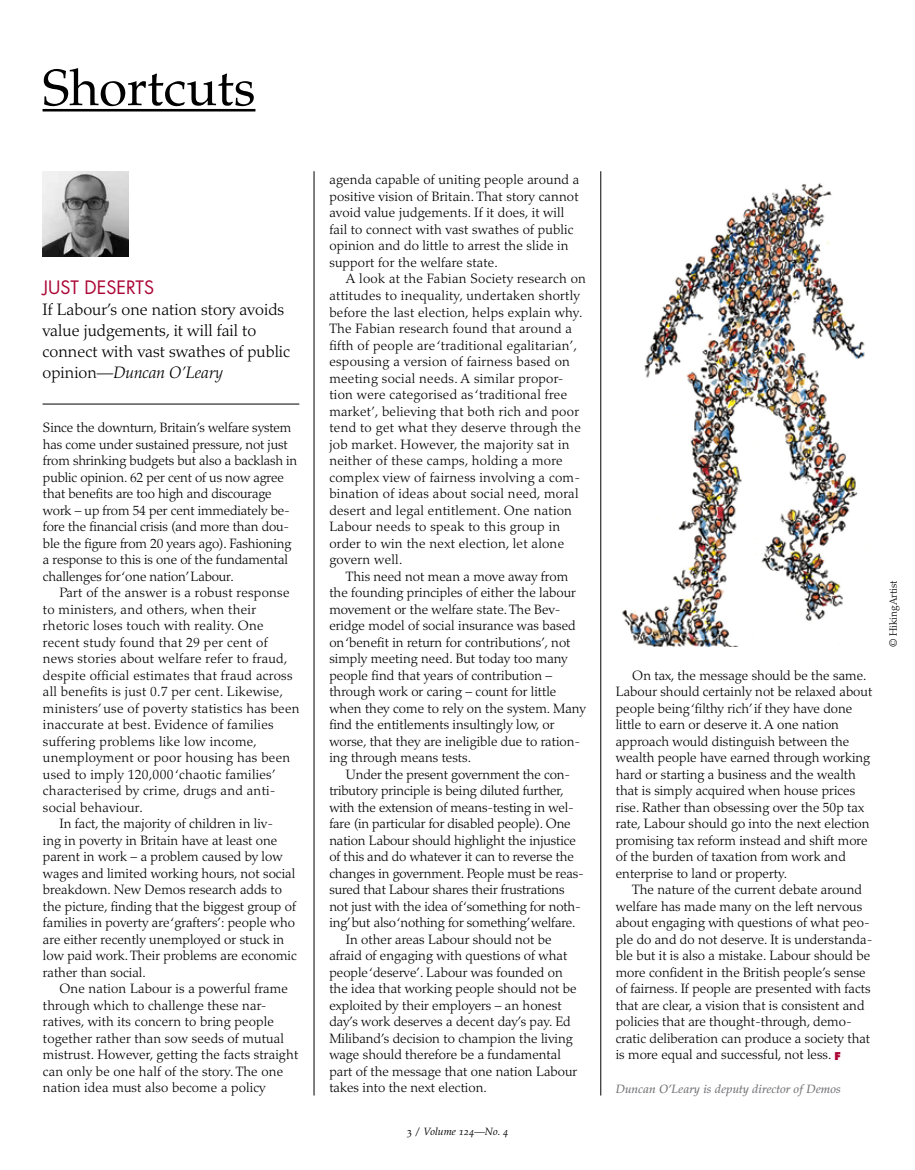
<style>
.page{position:relative;width:915px;height:1170px;background:#fff}
.page>*{position:absolute;margin:0;border:0;box-sizing:border-box;transform-origin:0 0}
.t1{font:51px "Palatino LT Std";color:#000}
.t2{font:18px "Futura Std";color:#ab0635}
.t3{font:300 16.5px/21px "Palatino LT Std";color:#000}
.t4{font:300 13.5px/16.5px "Palatino LT Std";color:#000}
.t5{font:300 13.5px/16.5px "Palatino LT Std";letter-spacing:.02em;color:#000}
.t6{font:italic 500 12px "Palatino LT Std";color:#77787b}
.t7{font:italic 10.5px "Palatino LT Std";color:#000}
.t8{font:300 10.5px "Palatino LT Std";color:#000}
.s1{font-style:italic}
.s2{font-style:normal}
.s3{font-family:"Futura Std";font-weight:800;font-size:10.5px;color:#ab0635}
</style>
<div class="page">
<hr style="left:43px;top:109px;width:212px;height:2px;background:#000">
<hr style="left:600px;top:171px;width:1px;height:924px;background:#000">
<hr style="left:313px;top:171px;width:1px;height:924px;background:#000">
<hr style="left:43px;top:403px;width:256px;height:1px;background:#000">
<img style="left:43px;top:172px;width:85px;height:85px">
<img style="left:622px;top:183px;width:243px;height:463px">
<h1 class="t1" style="left:43px;top:58px;width:214px">Shortcuts</h1>
<h2 class="t2" style="left:43px;top:276px;width:113px">JUST DESERTS</h2>
<p class="t3" style="left:43px;top:299px;width:249px">If Labour’s one nation story avoids value judgements, it will fail to connect with vast swathes of public opinion—<span class="s1">Duncan O’Leary</span></p>
<p class="t4" style="left:43px;top:419px;width:256px">Since the downturn, Britain’s welfare system has come under sustained pressure, not just from shrinking budgets but also a backlash in public opinion. 62 per cent of us now agree that benefits are too high and discourage work – up from 54 per cent immediately be&shy;fore the financial crisis (and more than dou&shy;ble the figure from 20 years ago). Fashioning a response to this is one of the fundamental challenges for ‘one nation’ Labour.</p>
<p class="t5" style="left:59px;top:584px;width:231px">Part of the answer is a robust response</p>
<p class="t5" style="left:43px;top:601px;width:215px">to ministers, and others, when their</p>
<p class="t5" style="left:43px;top:617px;width:222px">rhetoric loses touch with reality. One</p>
<p class="t5" style="left:43px;top:634px;width:226px">recent study found that 29 per cent of</p>
<p class="t5" style="left:43px;top:650px;width:246px">news stories about welfare refer to fraud,</p>
<p class="t5" style="left:43px;top:667px;width:251px">despite official estimates that fraud across</p>
<p class="t5" style="left:43px;top:683px;width:241px">all benefits is just 0.7 per cent. Likewise,</p>
<p class="t5" style="left:43px;top:700px;width:258px">ministers’ use of poverty statistics has been</p>
<p class="t5" style="left:43px;top:716px;width:232px">inaccurate at best. Evidence of families</p>
<p class="t5" style="left:43px;top:733px;width:215px">suffering problems like low income,</p>
<p class="t5" style="left:43px;top:749px;width:249px">unemployment or poor housing has been</p>
<p class="t5" style="left:43px;top:766px;width:234px">used to imply 120,000 ‘chaotic families’</p>
<p class="t5" style="left:43px;top:782px;width:234px">characterised by crime, drugs and anti-</p>
<p class="t5" style="left:43px;top:799px;width:101px">social behaviour.</p>
<p class="t4" style="left:59px;top:815px;width:215px">In fact, the majority of children in liv-</p>
<p class="t4" style="left:43px;top:832px;width:236px">ing in poverty in Britain have at least one</p>
<p class="t4" style="left:43px;top:848px;width:241px">parent in work – a problem caused by low</p>
<p class="t4" style="left:43px;top:865px;width:254px">wages and limited working hours, not social</p>
<p class="t4" style="left:43px;top:881px;width:240px">breakdown. New Demos research adds to</p>
<p class="t4" style="left:43px;top:898px;width:254px">the picture, finding that the biggest group of</p>
<p class="t4" style="left:43px;top:914px;width:254px">families in poverty are ‘grafters’: people who</p>
<p class="t4" style="left:43px;top:931px;width:243px">are either recently unemployed or stuck in</p>
<p class="t4" style="left:43px;top:947px;width:255px">low paid work. Their problems are economic</p>
<p class="t4" style="left:43px;top:964px;width:104px">rather than social.</p>
<p class="t4" style="left:59px;top:980px;width:230px">One nation Labour is a powerful frame</p>
<p class="t4" style="left:43px;top:997px;width:225px">through which to challenge these nar-</p>
<p class="t4" style="left:43px;top:1013px;width:232px">ratives, with its concern to bring people</p>
<p class="t4" style="left:43px;top:1030px;width:242px">together rather than sow seeds of mutual</p>
<p class="t4" style="left:43px;top:1046px;width:257px">mistrust. However, getting the facts straight</p>
<p class="t4" style="left:43px;top:1063px;width:241px">can only be one half of the story. The one</p>
<p class="t4" style="left:43px;top:1079px;width:224px">nation idea must also become a policy</p>
<p class="t4" style="left:329px;top:172px;width:251px">agenda capable of uniting people around a positive vision of Britain. That story cannot avoid value judgements. If it does, it will fail to connect with vast swathes of public opinion and do little to arrest the slide in support for the welfare state.</p>
<p class="t5" style="left:329px;top:271px;width:258px;text-indent:16px">A look at the Fabian Society research on attitudes to inequality, undertaken shortly before the last election, helps explain why.<br>The Fabian research found that around a fifth of people are ‘traditional egalitarian’, espousing a version of fairness based on meeting social needs. A similar propor&shy;tion were categorised as ‘traditional free market’, believing that both rich and poor tend to get what they deserve through the job market. However, the majority sat in neither of these camps, holding a more complex view of fairness involving a com&shy;bination of ideas about social need, moral desert and legal entitlement. One nation Labour needs to speak to this group in order to win the next election, let alone govern well.</p>
<p class="t4" style="left:329px;top:568px;width:258px;text-indent:16px">This need not mean a move away from the founding principles of either the labour movement or the welfare state. The Bev&shy;eridge model of social insurance was based on ‘benefit in return for contributions’, not simply meeting need. But today too many people find that years of contribution – through work or caring – count for little when they come to rely on the system. Many find the entitlements insultingly low, or worse, that they are ineligible due to ration&shy;ing through means tests.</p>
<p class="t4" style="left:346px;top:766px;width:226px">Under the present government the con-</p>
<p class="t4" style="left:329px;top:782px;width:236px">tributory principle is being diluted further,</p>
<p class="t4" style="left:329px;top:799px;width:246px">with the extension of means-testing in wel-</p>
<p class="t4" style="left:329px;top:815px;width:243px">fare (in particular for disabled people). One</p>
<p class="t4" style="left:329px;top:832px;width:248px">nation Labour should highlight the injustice</p>
<p class="t4" style="left:329px;top:848px;width:246px">of this and do whatever it can to reverse the</p>
<p class="t4" style="left:329px;top:865px;width:256px">changes in government. People must be reas-</p>
<p class="t4" style="left:329px;top:881px;width:237px">sured that Labour shares their frustrations</p>
<p class="t4" style="left:329px;top:898px;width:253px">not just with the idea of ‘something for noth-</p>
<p class="t4" style="left:329px;top:914px;width:247px">ing’ but also ‘nothing for something’ welfare.</p>
<p class="t4" style="left:346px;top:931px;width:207px">In other areas Labour should not be</p>
<p class="t4" style="left:329px;top:947px;width:239px">afraid of engaging with questions of what</p>
<p class="t4" style="left:329px;top:964px;width:235px">people ‘deserve’. Labour was founded on</p>
<p class="t4" style="left:329px;top:980px;width:248px">the idea that working people should not be</p>
<p class="t4" style="left:329px;top:997px;width:234px">exploited by their employers – an honest</p>
<p class="t4" style="left:329px;top:1013px;width:243px">day’s work deserves a decent day’s pay. Ed</p>
<p class="t4" style="left:329px;top:1030px;width:245px">Miliband’s decision to champion the living</p>
<p class="t4" style="left:329px;top:1046px;width:233px">wage should therefore be a fundamental</p>
<p class="t4" style="left:329px;top:1063px;width:249px">part of the message that one nation Labour</p>
<p class="t4" style="left:329px;top:1079px;width:159px">takes into the next election.</p>
<p class="t7" style="left:406px;top:1125px;width:103px"><span class="s2">3 /</span> Volume 124—No. 4</p>
<p class="t4" style="left:615px;top:667px;width:258px;text-indent:16px">On tax, the message should be the same.<br>Labour should certainly not be relaxed about people being ‘filthy rich’ if they have done little to earn or deserve it. A one nation approach would distinguish between the wealth people have earned through working hard or starting a business and the wealth that is simply acquired when house prices rise. Rather than obsessing over the 50p tax rate, Labour should go into the next election promising tax reform instead and shift more of the burden of taxation from work and enterprise to land or property.</p>
<p class="t4" style="left:615px;top:881px;width:258px;text-indent:16px">The nature of the current debate around welfare has made many on the left nervous about engaging with questions of what peo&shy;ple do and do not deserve. It is understanda&shy;ble but it is also a mistake. Labour should be more confident in the British people’s sense of fairness. If people are presented with facts that are clear, a vision that is consistent and policies that are thought-through, demo&shy;cratic deliberation can produce a society that is more equal and successful, not less. <span class="s3">F</span></p>
<p class="t6" style="left:615px;top:1081px;width:226px">Duncan O’Leary is deputy director of Demos</p>
<p class="t8" style="left:886px;top:647px;width:68px;rotate:-90deg">© HikingArtist</p>
</div>
